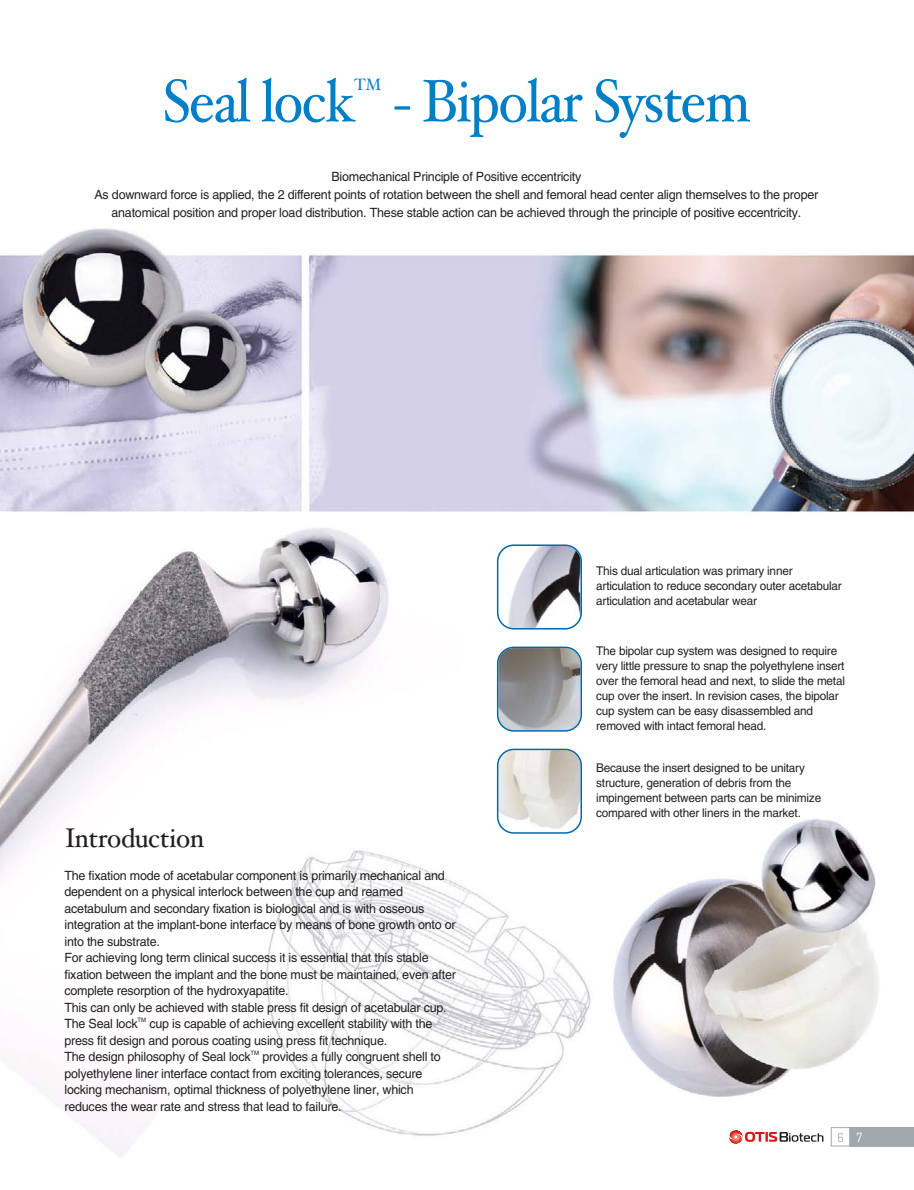
<style>
.page{position:relative;width:914px;height:1190px;background:#fff}
.page>*{position:absolute;margin:0;border:0;box-sizing:border-box;transform-origin:0 0}
.t1{font:60px "Hoefler Text";letter-spacing:-.03em;color:#007fc6;scale:.92 1}
.t2{font:27px "Hoefler Text";letter-spacing:-.02em;color:#231f20}
.t3{font:16.5px "Hoefler Text";color:#007fc6}
.t4{font:13.5px "Center City";color:#a2a9ae;scale:.9 1}
.t5{font:12.75px/16.5px "Helvetica";letter-spacing:-.015em;color:#231f20}
.t6{font:12px/15px "Helvetica";letter-spacing:-.015em;color:#231f20}
.t7{font:6px "Helvetica";color:#231f20}
.s1{color:#fff}
</style>
<div class="page">
<img style="left:0;top:228px;width:914px;height:928px">
<img style="left:498px;top:546px;width:82px;height:82px;border-radius:16px">
<div style="left:497px;top:544px;width:85px;height:85px;border:2px solid #0068a6;border-radius:16px"></div>
<img style="left:498px;top:648px;width:82px;height:82px;border-radius:16px">
<div style="left:497px;top:646px;width:85px;height:85px;border:2px solid #0068a6;border-radius:16px"></div>
<img style="left:498px;top:750px;width:82px;height:82px;border-radius:16px">
<div style="left:497px;top:748px;width:85px;height:85px;border:2px solid #0068a6;border-radius:16px"></div>
<div style="left:850px;top:1127px;width:64px;height:19px;background:#a2a9ae"></div>
<div style="left:830px;top:1127px;width:20px;height:19px;border:1px solid #a2a9ae"></div>
<svg style="left:729px;top:1130px;width:94px;height:13px"></svg>
<h1 class="t1" style="left:163px;top:78px;width:211px">Seal lock</h1>
<p class="t3" style="left:354px;top:78px;width:29px">TM</p>
<h1 class="t1" style="left:393px;top:78px;width:389px">- Bipolar System</h1>
<p class="t5" style="left:94px;top:168px;width:725px;line-height:18px;text-align:center">Biomechanical Principle of Positive eccentricity<br>As downward force is applied, the 2 different points of rotation between the shell and femoral head center align themselves to the proper anatomical position and proper load distribution. These stable action can be achieved through the principle of positive eccentricity.</p>
<p class="t6" style="left:596px;top:564px;width:247px">This dual articulation was primary inner articulation to reduce secondary outer acetabular articulation and acetabular wear</p>
<h2 class="t2" style="left:64px;top:827px;width:141px">Introduction</h2>
<p class="t5" style="left:64px;top:868px;width:393px">The fixation mode of acetabular component is primarily mechanical and dependent on a physical interlock between the cup and reamed acetabulum and secondary fixation is biological and is with osseous integration at the implant-bone interface by means of bone growth onto or into the substrate.<br>For achieving long term clinical success it is essential that this stable fixation between the implant and the bone must be maintained, even after complete resorption of the hydroxyapatite.<br>This can only be achieved with stable press fit design of acetabular cup.<br>The Seal lock</p>
<p class="t7" style="left:137px;top:1017px;width:10px">TM</p>
<p class="t5" style="left:64px;top:1016px;width:369px;text-indent:85px">cup is capable of achieving excellent stability with the press fit design and porous coating using press fit technique.<br>The design philosophy of Seal lock</p>
<p class="t7" style="left:250px;top:1050px;width:10px">TM</p>
<p class="t5" style="left:64px;top:1049px;width:378px;text-indent:198px">provides a fully congruent shell to polyethylene liner interface contact from exciting tolerances, secure locking mechanism, optimal thickness of polyethylene liner, which reduces the wear rate and stress that lead to failure.</p>
<p class="t6" style="left:596px;top:644px;width:250px">The bipolar cup system was designed to require very little pressure to snap the polyethylene insert over the femoral head and next, to slide the metal cup over the insert. In revision cases, the bipolar cup system can be easy disassembled and removed with intact femoral head.</p>
<p class="t6" style="left:596px;top:761px;width:226px">Because the insert designed to be unitary structure, generation of debris from the impingement between parts can be minimize compared with other liners in the market.</p>
<p class="t4" style="left:837px;top:1129px;width:30px">6 <span class="s1">7</span></p>
</div>
